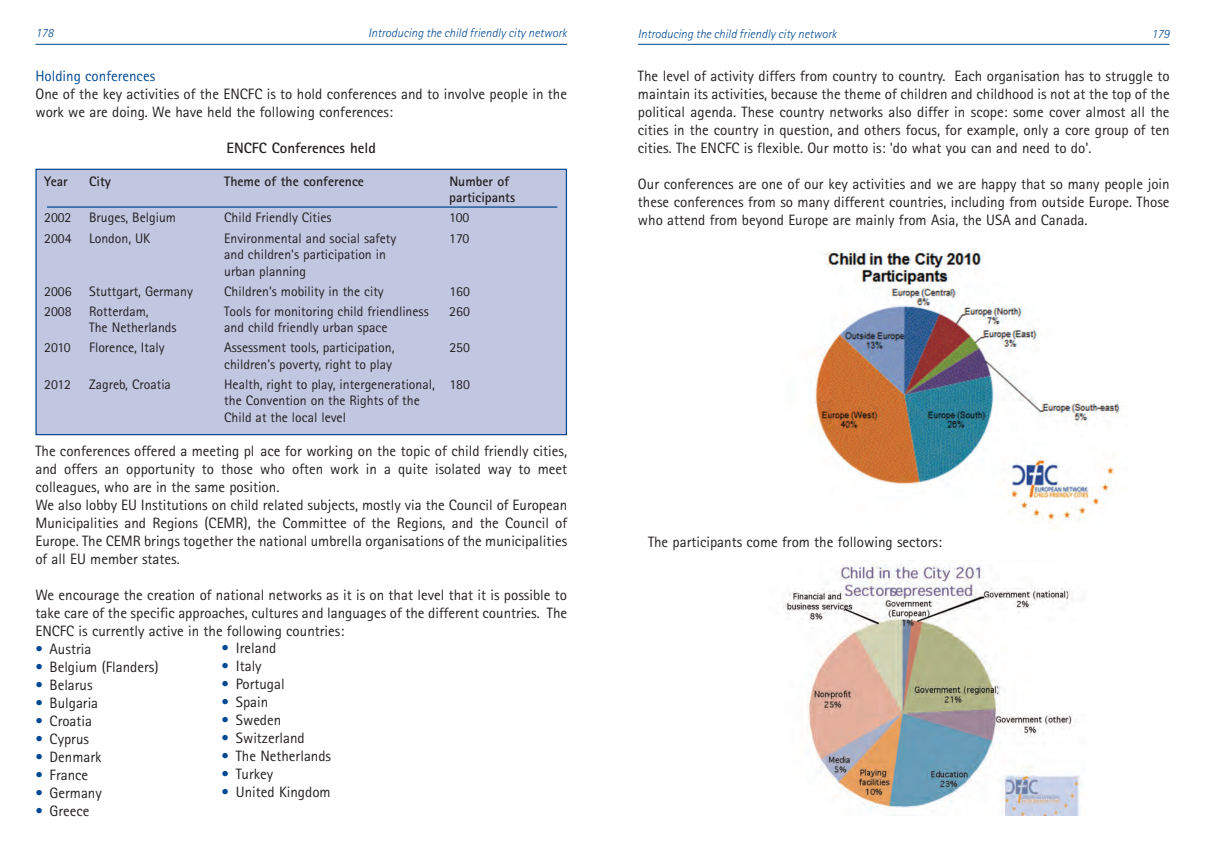
<style>
.page{position:relative;width:1205px;height:851px;background:#fff}
.page>*{position:absolute;margin:0;border:0;box-sizing:border-box;transform-origin:0 0}
.t1{font:15px/18px "Rotis Sans Serif";color:#231f20;text-align:justify}
.t2{font:700 15px "Rotis Sans Serif";color:#231f20}
.t3{font:15px "Rotis Sans Serif";color:#014990}
.t4{font:13.75px/16.5px "Rotis Sans Serif";color:#231f20}
.t5{font:700 13.75px/16.5px "Rotis Sans Serif";color:#231f20}
.t6{font:italic 300 12.5px "Rotis Sans Serif";color:#014990}
.s1{color:#014990}
</style>
<div class="page">
<div style="left:36px;top:169px;width:530px;height:265px;background:#c1c7e1"></div>
<div style="left:35px;top:169px;width:532px;height:266px;border:1px solid #014990"></div>
<hr style="left:638px;top:44px;width:531px;height:1px;background:#014990">
<hr style="left:35px;top:44px;width:532px;height:1px;background:#014990">
<hr style="left:47px;top:206px;width:510px;height:2px;background:#014990">
<img style="left:811px;top:249px;width:310px;height:280px">
<img style="left:783px;top:564px;width:300px;height:251px">
<p class="t6" style="left:35px;top:29px;width:20px">178</p>
<p class="t6" style="left:368px;top:29px;width:200px">Introducing the child friendly city network</p>
<p class="t6" style="left:638px;top:30px;width:200px">Introducing the child friendly city network</p>
<p class="t6" style="left:1151px;top:30px;width:20px">179</p>
<p class="t3" style="left:35px;top:71px;width:121px">Holding conferences</p>
<p class="t1" style="left:35px;top:87px;width:533px">One of the key activities of the ENCFC is to hold conferences and to involve people in the work we are doing. We have held the following conferences:</p>
<p class="t2" style="left:227px;top:143px;width:151px">ENCFC Conferences held</p>
<p class="t5" style="left:44px;top:174px;width:25px">Year</p>
<p class="t5" style="left:89px;top:174px;width:23px">City</p>
<p class="t5" style="left:224px;top:174px;width:141px">Theme of the conference</p>
<p class="t5" style="left:449px;top:174px;width:67px">Number of participants</p>
<p class="t4" style="left:44px;top:211px;width:29px">2002</p>
<p class="t4" style="left:89px;top:211px;width:88px">Bruges, Belgium</p>
<p class="t4" style="left:224px;top:211px;width:109px">Child Friendly Cities</p>
<p class="t4" style="left:449px;top:211px;width:22px">100</p>
<p class="t4" style="left:44px;top:231px;width:29px">2004</p>
<p class="t4" style="left:89px;top:231px;width:63px">London, UK</p>
<p class="t4" style="left:224px;top:231px;width:174px">Environmental and social safety</p>
<p class="t4" style="left:449px;top:231px;width:22px">170</p>
<p class="t4" style="left:224px;top:247px;width:163px">and children's participation in urban planning</p>
<p class="t4" style="left:44px;top:284px;width:29px">2006</p>
<p class="t4" style="left:89px;top:284px;width:105px">Stuttgart, Germany</p>
<p class="t4" style="left:224px;top:284px;width:161px">Children's mobility in the city</p>
<p class="t4" style="left:449px;top:284px;width:22px">160</p>
<p class="t4" style="left:44px;top:304px;width:29px">2008</p>
<p class="t4" style="left:89px;top:304px;width:61px">Rotterdam,</p>
<p class="t4" style="left:224px;top:304px;width:206px">Tools for monitoring child friendliness</p>
<p class="t4" style="left:449px;top:304px;width:22px">260</p>
<p class="t4" style="left:89px;top:320px;width:89px">The Netherlands</p>
<p class="t4" style="left:224px;top:320px;width:165px">and child friendly urban space</p>
<p class="t4" style="left:44px;top:340px;width:28px">2010</p>
<p class="t4" style="left:89px;top:340px;width:77px">Florence, Italy</p>
<p class="t4" style="left:224px;top:340px;width:172px">Assessment tools, participation,</p>
<p class="t4" style="left:449px;top:340px;width:22px">250</p>
<p class="t4" style="left:224px;top:357px;width:169px">children's poverty, right to play</p>
<p class="t4" style="left:44px;top:377px;width:28px">2012</p>
<p class="t4" style="left:89px;top:377px;width:83px">Zagreb, Croatia</p>
<p class="t4" style="left:224px;top:377px;width:247px">Health, right to play, intergenerational, 180 the Convention on the Rights of the<br>Child at the local level</p>
<p class="t1" style="left:35px;top:443px;width:533px;text-align:left">The conferences offered a meeting pl ace for working on the topic of child friendly cities, and offers an opportunity to those who often work in a quite isolated way to meet colleagues, who are in the same position.<br>We also lobby EU Institutions on child related subjects, mostly via the Council of European Municipalities and Regions (CEMR), the Committee of the Regions, and the Council of Europe. The CEMR brings together the national umbrella organisations of the municipalities of all EU member states.</p>
<p class="t1" style="left:35px;top:587px;width:533px">We encourage the creation of national networks as it is on that level that it is possible to take care of the specific approaches, cultures and languages of the different countries. The ENCFC is currently active in the following countries:</p>
<p class="t1" style="left:35px;top:641px;width:57px"><span class="s1">•</span> Austria</p>
<p class="t1" style="left:35px;top:659px;width:125px"><span class="s1">•</span> Belgium (Flanders)</p>
<p class="t1" style="left:35px;top:677px;width:59px"><span class="s1">•</span> Belarus</p>
<p class="t1" style="left:35px;top:695px;width:64px"><span class="s1">•</span> Bulgaria</p>
<p class="t1" style="left:35px;top:713px;width:58px"><span class="s1">•</span> Croatia</p>
<p class="t1" style="left:35px;top:731px;width:55px"><span class="s1">•</span> Cyprus</p>
<p class="t1" style="left:35px;top:749px;width:68px"><span class="s1">•</span> Denmark</p>
<p class="t1" style="left:35px;top:767px;width:54px"><span class="s1">•</span> France</p>
<p class="t1" style="left:35px;top:785px;width:68px"><span class="s1">•</span> Germany</p>
<p class="t1" style="left:35px;top:803px;width:56px"><span class="s1">•</span> Greece</p>
<p class="t1" style="left:222px;top:640px;width:56px"><span class="s1">•</span> Ireland</p>
<p class="t1" style="left:222px;top:658px;width:42px"><span class="s1">•</span> Italy</p>
<p class="t1" style="left:222px;top:676px;width:65px"><span class="s1">•</span> Portugal</p>
<p class="t1" style="left:222px;top:694px;width:48px"><span class="s1">•</span> Spain</p>
<p class="t1" style="left:222px;top:712px;width:61px"><span class="s1">•</span> Sweden</p>
<p class="t1" style="left:222px;top:730px;width:85px"><span class="s1">•</span> Switzerland</p>
<p class="t1" style="left:222px;top:748px;width:111px"><span class="s1">•</span> The Netherlands</p>
<p class="t1" style="left:222px;top:766px;width:53px"><span class="s1">•</span> Turkey</p>
<p class="t1" style="left:222px;top:784px;width:110px"><span class="s1">•</span> United Kingdom</p>
<p class="t1" style="left:638px;top:69px;width:533px">The level of activity differs from country to country. Each organisation has to struggle to maintain its activities, because the theme of children and childhood is not at the top of the political agenda. These country networks also differ in scope: some cover almost all the cities in the country in question, and others focus, for example, only a core group of ten cities. The ENCFC is flexible. Our motto is: 'do what you can and need to do'.</p>
<p class="t1" style="left:638px;top:177px;width:533px">Our conferences are one of our key activities and we are happy that so many people join these conferences from so many different countries, including from outside Europe. Those who attend from beyond Europe are mainly from Asia, the USA and Canada.</p>
<p class="t1" style="left:648px;top:534px;width:295px">The participants come from the following sectors:</p>
</div>
